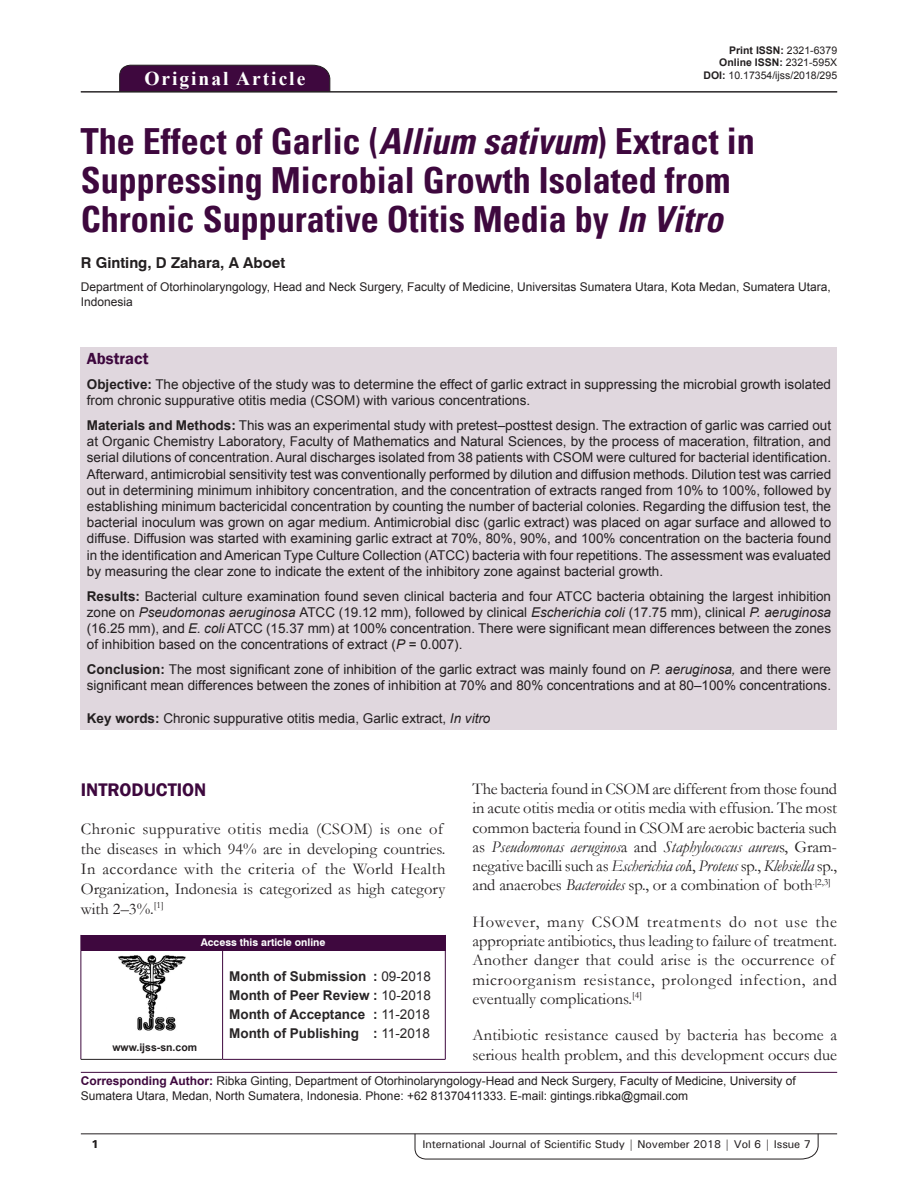
<style>
.page{position:relative;width:918px;height:1188px;background:#fff}
.page>*{position:absolute;margin:0;border:0;box-sizing:border-box;transform-origin:0 0}
.AT{font:700 condensed 36px/39px "Univers";color:#3e083e}
.AH{font:700 19.5px "Times New Roman";letter-spacing:.1em;color:#fff}
.t1{font:600 18.75px "Franklin Gothic";color:#3e083e}
.TX{font:16.5px/19.2px "Garamond";letter-spacing:.005em;color:#231f20}
.ABSH{font:600 16.5px "Franklin Gothic";color:#3e083e}
.AU{font:700 15px "Swiss 721 BT";color:#231f20}
.ABS{font:13.5px/16.2px "Arial";color:#231f20}
.HIS{font:700 13.5px/18.8px "Arial";color:#282526;text-align:justify}
.KWD{font:13.5px "Arial";color:#231f20}
.ADD{font:12px/14.4px "Arial";color:#231f20}
.AFF{font:12px/14.4px "Arial";color:#231f20}
.RF{font:500 11.25px "Univers";letter-spacing:-.01em;color:#231f20}
.t2{font:700 11.25px "Univers";color:#231f20}
.DOI{font:700 10.5px "Arial";color:#231f20}
.DOI-2{font:10.5px "Arial";color:#231f20}
.AAO{font:700 10.5px "Swiss 721 BT";color:#fff}
.Web{font:700 10.5px "Arial";color:#231f20}
.s1{font-weight:400}
.s2{font-weight:700}
.s3{font-style:italic}
.s4{font-weight:700;color:#3e083e}
</style>
<div class="page">
<svg style="left:415px;top:1133px;width:404px;height:26px"></svg>
<hr style="left:81px;top:1134px;width:756px;height:1px;background:#231f20">
<div style="left:119px;top:65px;width:211px;height:26px;background:#3e083e"></div>
<hr style="left:81px;top:91px;width:756px;height:1px;background:#231f20">
<div style="left:81px;top:347px;width:756px;height:382px;background:#e0d7de"></div>
<div style="left:81px;top:935px;width:364px;height:15px;background:#3e083e"></div>
<svg style="left:445px;top:935px;width:1px;height:15px"></svg>
<hr style="left:81px;top:950px;width:142px;height:1px;background:#3e083e">
<hr style="left:81px;top:950px;width:1px;height:109px;background:#3e083e">
<hr style="left:81px;top:1059px;width:142px;height:1px;background:#231f20">
<hr style="left:223px;top:950px;width:223px;height:1px;background:#3e083e">
<hr style="left:222px;top:950px;width:1px;height:109px;background:#3e083e">
<hr style="left:445px;top:950px;width:1px;height:109px;background:#3e083e">
<hr style="left:223px;top:1059px;width:223px;height:1px;background:#3e083e">
<img style="left:118px;top:955px;width:68px;height:76px">
<hr style="left:81px;top:1072px;width:756px;height:1px;background:#3e083e">
<p class="AH" style="left:144px;top:64px;width:162px">Original Article</p>
<p class="DOI" style="left:729px;top:43px;width:109px">Print ISSN: <span class="s1">2321-6379</span></p>
<p class="DOI" style="left:719px;top:56px;width:119px">Online ISSN: <span class="s1">2321-595X</span></p>
<p class="DOI-2" style="left:704px;top:68px;width:135px"><span class="s2">DOI:</span> 10.17354/ijss/2018/295</p>
<p class="AT" style="left:81px;top:122px;width:675px">The Effect of Garlic (<span class="s3">Allium sativum</span>) Extract in<br>Suppressing Microbial Growth Isolated from<br>Chronic Suppurative Otitis Media by <span class="s3">In Vitro</span></p>
<p class="AU" style="left:81px;top:254px;width:206px">R Ginting, D Zahara, A Aboet</p>
<p class="AFF" style="left:81px;top:280px;width:751px">Department of Otorhinolaryngology, Head and Neck Surgery, Faculty of Medicine, Universitas Sumatera Utara, Kota Medan, Sumatera Utara,<br>Indonesia</p>
<p class="ABSH" style="left:87px;top:349px;width:63px">Abstract</p>
<p class="ABS" style="left:87px;top:376px;width:746px"><span class="s2">Objective:</span> The objective of the study was to determine the effect of garlic extract in suppressing the microbial growth isolated from chronic suppurative otitis media (CSOM) with various concentrations.</p>
<p class="ABS" style="left:87px;top:417px;width:746px;text-align:justify"><span class="s2">Materials and Methods:</span> This was an experimental study with pretest–posttest design. The extraction of garlic was carried out at Organic Chemistry Laboratory, Faculty of Mathematics and Natural Sciences, by the process of maceration, filtration, and serial dilutions of concentration. Aural discharges isolated from 38 patients with CSOM were cultured for bacterial identification.<br>Afterward, antimicrobial sensitivity test was conventionally performed by dilution and diffusion methods. Dilution test was carried out in determining minimum inhibitory concentration, and the concentration of extracts ranged from 10% to 100%, followed by establishing minimum bactericidal concentration by counting the number of bacterial colonies. Regarding the diffusion test, the bacterial inoculum was grown on agar medium. Antimicrobial disc (garlic extract) was placed on agar surface and allowed to diffuse. Diffusion was started with examining garlic extract at 70%, 80%, 90%, and 100% concentration on the bacteria found in the identification and American Type Culture Collection (ATCC) bacteria with four repetitions. The assessment was evaluated by measuring the clear zone to indicate the extent of the inhibitory zone against bacterial growth.</p>
<p class="ABS" style="left:87px;top:588px;width:746px;text-align:justify"><span class="s2">Results:</span> Bacterial culture examination found seven clinical bacteria and four ATCC bacteria obtaining the largest inhibition zone on <span class="s3">Pseudomonas aeruginosa</span> ATCC (19.12 mm), followed by clinical <span class="s3">Escherichia coli</span> (17.75 mm), clinical <span class="s3">P. aeruginosa </span>(16.25 mm), and <span class="s3">E. coli</span> ATCC (15.37 mm) at 100% concentration. There were significant mean differences between the zones of inhibition based on the concentrations of extract (<span class="s3">P</span> = 0.007).</p>
<p class="ABS" style="left:87px;top:661px;width:746px"><span class="s2">Conclusion:</span> The most significant zone of inhibition of the garlic extract was mainly found on <span class="s3">P. aeruginosa,</span> and there were significant mean differences between the zones of inhibition at 70% and 80% concentrations and at 80–100% concentrations.</p>
<p class="KWD" style="left:87px;top:710px;width:405px"><span class="s2">Key words:</span> Chronic suppurative otitis media, Garlic extract, <span class="s3">In vitro</span></p>
<p class="TX" style="left:473px;top:779px;width:366px;text-align:justify">The bacteria found in CSOM are different from those found in acute otitis media or otitis media with effusion. The most common bacteria found in CSOM are aerobic bacteria such as <span class="s3">Pseudomonas aeruginos</span>a and <span class="s3">Staphylococcus aureu</span>s, Gram&shy;negative bacilli such as <span class="s3">Escherichia col</span>i, <span class="s3">Proteus</span> sp., <span class="s3">Klebsiella</span> sp., and anaerobes <span class="s3">Bacteroides</span> sp., or a combination of both<sup>.[2,3]</sup></p>
<p class="TX" style="left:473px;top:912px;width:366px">However, many CSOM treatments do not use the appropriate antibiotics, thus leading to failure of treatment.<br>Another danger that could arise is the occurrence of microorganism resistance, prolonged infection, and eventually complications.<sup>[4]</sup></p>
<p class="TX" style="left:473px;top:1025px;width:366px">Antibiotic resistance caused by bacteria has become a serious health problem, and this development occurs due</p>
<h1 class="t1" style="left:81px;top:779px;width:127px">INTRODUCTION</h1>
<p class="TX" style="left:81px;top:818px;width:366px;line-height:20px">Chronic suppurative otitis media (CSOM) is one of the diseases in which 94% are in developing countries.<br>In accordance with the criteria of the World Health Organization, Indonesia is categorized as high category with 2–3%.<sup>[1]</sup></p>
<p class="AAO" style="left:201px;top:936px;width:126px">Access this article online</p>
<p class="HIS" style="left:229px;top:968px;width:203px">Month of Submission : <span class="s1">09-2018<br></span>Month of Peer Review : <span class="s1">10-2018<br></span>Month of Acceptance : <span class="s1">11-2018<br></span>Month of Publishing : <span class="s1">11-2018</span></p>
<p class="ADD" style="left:81px;top:1074px;width:716px"><span class="s4">Corresponding Author:</span> Ribka Ginting, Department of Otorhinolaryngology-Head and Neck Surgery, Faculty of Medicine, University of<br>Sumatera Utara, Medan, North Sumatera, Indonesia. Phone: +62 81370411333. E-mail: gintings.ribka@gmail.com</p>
<p class="Web" style="left:112px;top:1040px;width:86px">www.ijss-sn.com</p>
<p class="t2" style="left:92px;top:1137px;width:9px">1</p>
<p class="RF" style="left:422px;top:1137px;width:390px">International Journal of Scientific Study | November 2018 | Vol 6 | Issue 7</p>
</div>
